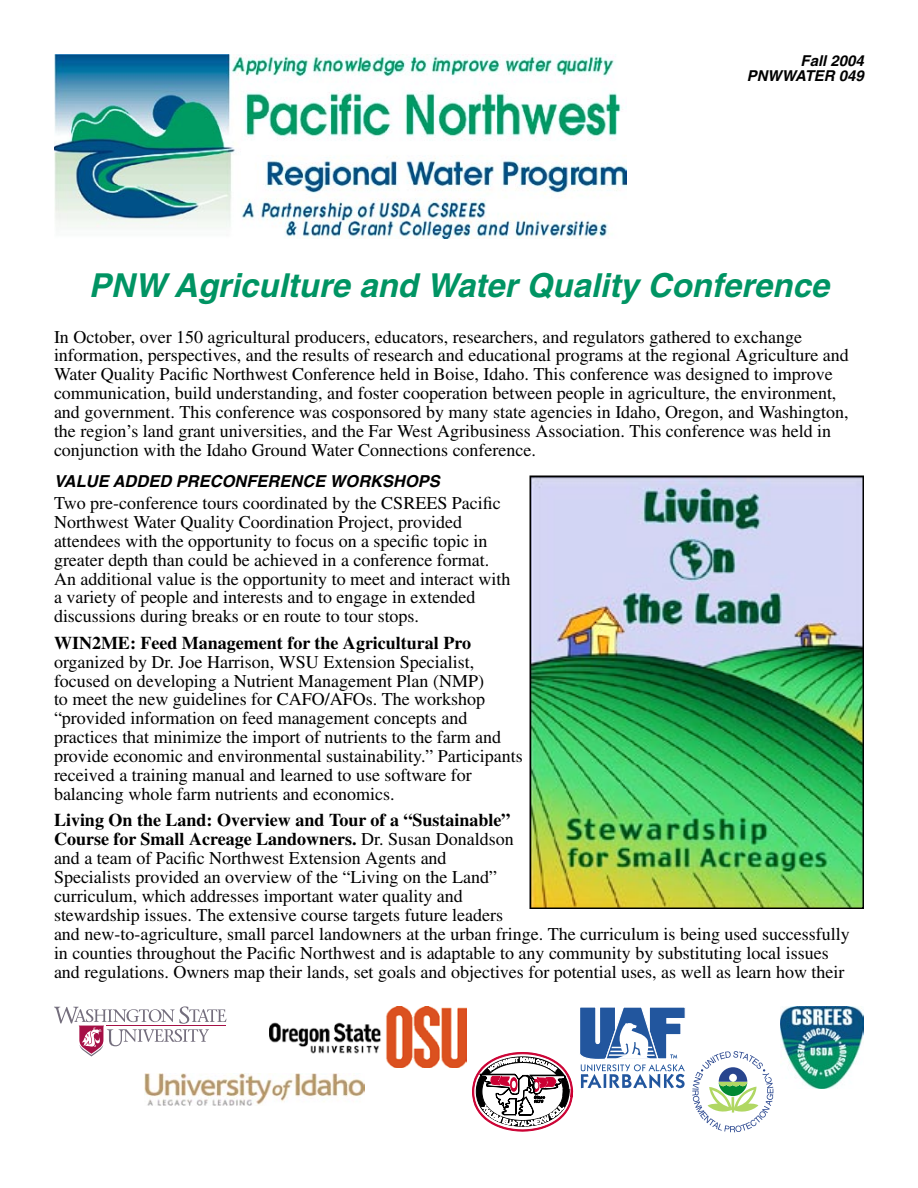
<style>
.page{position:relative;width:918px;height:1188px;background:#fff}
.page>*{position:absolute;margin:0;border:0;box-sizing:border-box;transform-origin:0 0}
.t1{font:italic 700 33px "Sans";color:#009463}
.t2{font:18px/18.9px "Toronto";color:#000}
.t3{font:700 18px "Toronto";color:#000}
.t4{font:italic 700 16.5px "Sans";color:#000}
.t5{font:italic 700 15px/15.8px "Sans";color:#000;text-align:right}
.s1{font-weight:700}
</style>
<div class="page">
<img style="left:533px;top:479px;width:328px;height:427px">
<div style="left:530px;top:476px;width:334px;height:433px;border:2px solid #000"></div>
<img style="left:54px;top:55px;width:572px;height:184px">
<svg style="left:54px;top:1006px;width:172px;height:50px"></svg>
<img style="left:270px;top:1006px;width:197px;height:61px">
<svg style="left:580px;top:1007px;width:105px;height:81px"></svg>
<img style="left:781px;top:1006px;width:83px;height:82px">
<svg style="left:472px;top:1052px;width:101px;height:80px"></svg>
<svg style="left:692px;top:1051px;width:81px;height:81px"></svg>
<img style="left:144px;top:1073px;width:220px;height:32px">
<p class="t5" style="left:747px;top:52px;width:119px">Fall 2004<br>PNWWATER 049</p>
<h1 class="t1" style="left:89px;top:265px;width:742px">PNW Agriculture and Water Quality Conference</h1>
<p class="t2" style="left:54px;top:327px;width:796px">In October, over 150 agricultural producers, educators, researchers, and regulators gathered to exchange information, perspectives, and the results of research and educational programs at the regional Agriculture and Water Quality Pacific Northwest Conference held in Boise, Idaho. This conference was designed to improve communication, build understanding, and foster cooperation between people in agriculture, the environment, and government. This conference was cosponsored by many state agencies in Idaho, Oregon, and Washington, the region’s land grant universities, and the Far West Agribusiness Association. This conference was held in conjunction with the Idaho Ground Water Connections conference.</p>
<p class="t4" style="left:54px;top:471px;width:387px">VALUE ADDED PRECONFERENCE WORKSHOPS</p>
<p class="t2" style="left:54px;top:493px;width:458px">Two pre-conference tours coordinated by the CSREES Pacific Northwest Water Quality Coordination Project, provided attendees with the opportunity to focus on a specific topic in greater depth than could be achieved in a conference format.<br>An additional value is the opportunity to meet and interact with a variety of people and interests and to engage in extended discussions during breaks or en route to tour stops.</p>
<p class="t3" style="left:54px;top:632px;width:419px">WIN2ME: Feed Management for the Agricultural Pro</p>
<p class="t2" style="left:54px;top:652px;width:470px">organized by Dr. Joe Harrison, WSU Extension Specialist, focused on developing a Nutrient Management Plan (NMP)<br>to meet the new guidelines for CAFO/AFOs. The workshop “provided information on feed management concepts and practices that minimize the import of nutrients to the farm and provide economic and environmental sustainability.” Participants received a training manual and learned to use software for balancing whole farm nutrients and economics.</p>
<p class="t2" style="left:54px;top:811px;width:797px"><span class="s1">Living On the Land: Overview and Tour of a “Sustainable”<br>Course for Small Acreage Landowners.</span> Dr. Susan Donaldson<br>and a team of Pacific Northwest Extension Agents and<br>Specialists provided an overview of the “Living on the Land”<br>curriculum, which addresses important water quality and<br>stewardship issues. The extensive course targets future leaders<br>and new-to-agriculture, small parcel landowners at the urban fringe. The curriculum is being used successfully in counties throughout the Pacific Northwest and is adaptable to any community by substituting local issues and regulations. Owners map their lands, set goals and objectives for potential uses, as well as learn how their</p>
</div>
